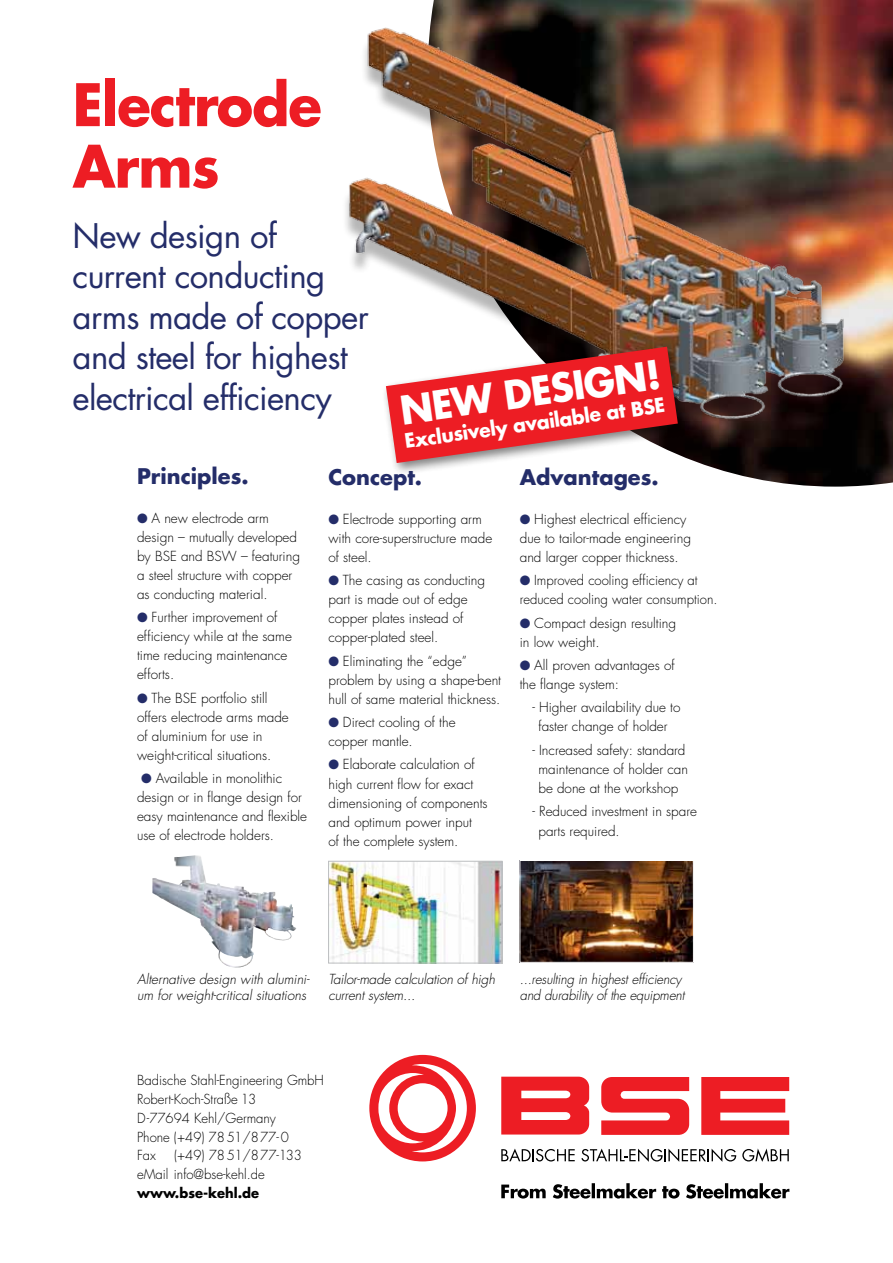
<style>
.page{position:relative;width:893px;height:1263px;background:#fff}
.page>*{position:absolute;margin:0;border:0;box-sizing:border-box;transform-origin:0 0}
.t1{font:700 57px/61.5px "Futura";letter-spacing:-.02em;color:#ed1d24;scale:.96 1}
.t2{font:700 38.55px "Futura";color:#fff;scale:.96 1}
.t3{font:33px/40.5px "Futura";letter-spacing:-.02em;color:#242d69}
.t4{font:700 21px "Futura";color:#242d69}
.t5{font:700 19.5px "Futura";color:#fff;scale:.96 1}
.t6{font:300 13.5px/19px "Futura";color:#000}
.t7{font:italic 300 13.5px/16.5px "Futura";letter-spacing:-.01em;color:#000}
.t8{font:700 13.5px "Futura";color:#000}
.s1{color:#242d69}
</style>
<div class="page">
<img style="left:431px;top:0;width:462px;height:487px">
<img style="left:345px;top:13px;width:518px;height:424px">
<svg style="left:501px;top:1148px;width:74px;height:13px"></svg>
<svg style="left:581px;top:1148px;width:155px;height:14px"></svg>
<svg style="left:742px;top:1148px;width:47px;height:14px"></svg>
<svg style="left:601px;top:1077px;width:88px;height:58px"></svg>
<svg style="left:701px;top:1077px;width:88px;height:58px"></svg>
<svg style="left:369px;top:1055px;width:107px;height:106px"></svg>
<svg style="left:501px;top:1077px;width:88px;height:57px;background:#ef4147"></svg>
<svg style="left:501px;top:1183px;width:288px;height:15px"></svg>
<img style="left:330px;top:863px;width:170px;height:98px">
<div style="left:328px;top:861px;width:174px;height:102px;border:1px solid #bcbec0"></div>
<img style="left:152px;top:857px;width:144px;height:111px">
<img style="left:522px;top:862px;width:169px;height:98px">
<div style="left:520px;top:860px;width:173px;height:102px;border:1px solid #fff"></div>
<div style="left:382px;top:342px;width:309px;height:134px;background:#000;opacity:.5"></div>
<svg style="left:386px;top:347px;width:292px;height:116px"></svg>
<h1 class="t1" style="left:73px;top:72px;width:261px">Electrode<br>Arms</h1>
<h3 class="t3" style="left:73px;top:215px;width:298px">New design of current conducting arms made of copper and steel for highest electrical efficiency</h3>
<h2 class="t2" style="left:397px;top:384px;width:275px;rotate:-8deg">NEW DESIGN!</h2>
<h3 class="t5" style="left:403px;top:428px;width:275px;rotate:-8deg">Exclusively available at BSE</h3>
<h3 class="t4" style="left:137px;top:462px;width:113px">Principles.</h3>
<p class="t6" style="left:137px;top:508px;width:164px"><span class="s1">●</span> A new electrode arm design – mutually developed by BSE and BSW – featuring a steel structure with copper as conducting material.</p>
<p class="t6" style="left:137px;top:608px;width:156px"><span class="s1">●</span> Further improvement of efficiency while at the same time reducing maintenance efforts.</p>
<p class="t6" style="left:137px;top:688px;width:153px"><span class="s1">●</span> The BSE portfolio still offers electrode arms made of aluminium for use in weight-critical situations.</p>
<p class="t6" style="left:137px;top:769px;width:172px;text-indent:4px"><span class="s1">●</span> Available in monolithic design or in flange design for easy maintenance and flexible use of electrode holders.</p>
<h3 class="t4" style="left:328px;top:463px;width:95px">Concept.</h3>
<p class="t6" style="left:328px;top:510px;width:165px"><span class="s1">●</span> Electrode supporting arm with core-superstructure made of steel.</p>
<p class="t6" style="left:328px;top:571px;width:158px"><span class="s1">●</span> The casing as conducting part is made out of edge copper plates instead of copper-plated steel.</p>
<p class="t6" style="left:328px;top:651px;width:174px"><span class="s1">●</span> Eliminating the “edge” problem by using a shape-bent hull of same material thickness.</p>
<p class="t6" style="left:328px;top:713px;width:129px"><span class="s1">●</span> Direct cooling of the copper mantle.</p>
<p class="t6" style="left:328px;top:755px;width:161px"><span class="s1">●</span> Elaborate calculation of high current flow for exact dimensioning of components and optimum power input<br>of the complete system.</p>
<h3 class="t4" style="left:520px;top:463px;width:140px">Advantages.</h3>
<p class="t6" style="left:520px;top:510px;width:173px"><span class="s1">●</span> Highest electrical efficiency due to tailor-made engineering and larger copper thickness.</p>
<p class="t6" style="left:520px;top:571px;width:199px"><span class="s1">●</span> Improved cooling efficiency at reduced cooling water consumption.</p>
<p class="t6" style="left:520px;top:613px;width:158px"><span class="s1">●</span> Compact design resulting in low weight.</p>
<p class="t6" style="left:520px;top:656px;width:156px"><span class="s1">●</span> All proven advantages of the flange system:</p>
<p class="t6" style="left:532px;top:698px;width:150px;text-align:center">- Higher availability due to faster change of holder</p>
<p class="t6" style="left:532px;top:740px;width:157px;text-align:center">- Increased safety: standard maintenance of holder can be done at the workshop</p>
<p class="t6" style="left:538px;top:801px;width:160px;line-height:19.5px;text-indent:-6px">- Reduced investment in spare parts required.</p>
<p class="t7" style="left:137px;top:971px;width:174px">Alternative design with alumini&shy;um for weight-critical situations</p>
<p class="t7" style="left:328px;top:971px;width:168px">Tailor-made calculation of high current system...</p>
<p class="t7" style="left:520px;top:971px;width:166px">...resulting in highest efficiency and durability of the equipment</p>
<p class="t6" style="left:137px;top:1071px;width:188px">Badische Stahl-Engineering GmbH<br>Robert-Koch-Straße 13<br>D-77694 Kehl/Germany<br>Phone (+49) 7851/877-0<br>Fax</p>
<p class="t6" style="left:137px;top:1146px;width:166px;text-indent:37px">(+49) 7851/877-133 eMail info@bse-kehl.de</p>
<p class="t8" style="left:137px;top:1183px;width:124px">www.bse-kehl.de</p>
</div>
